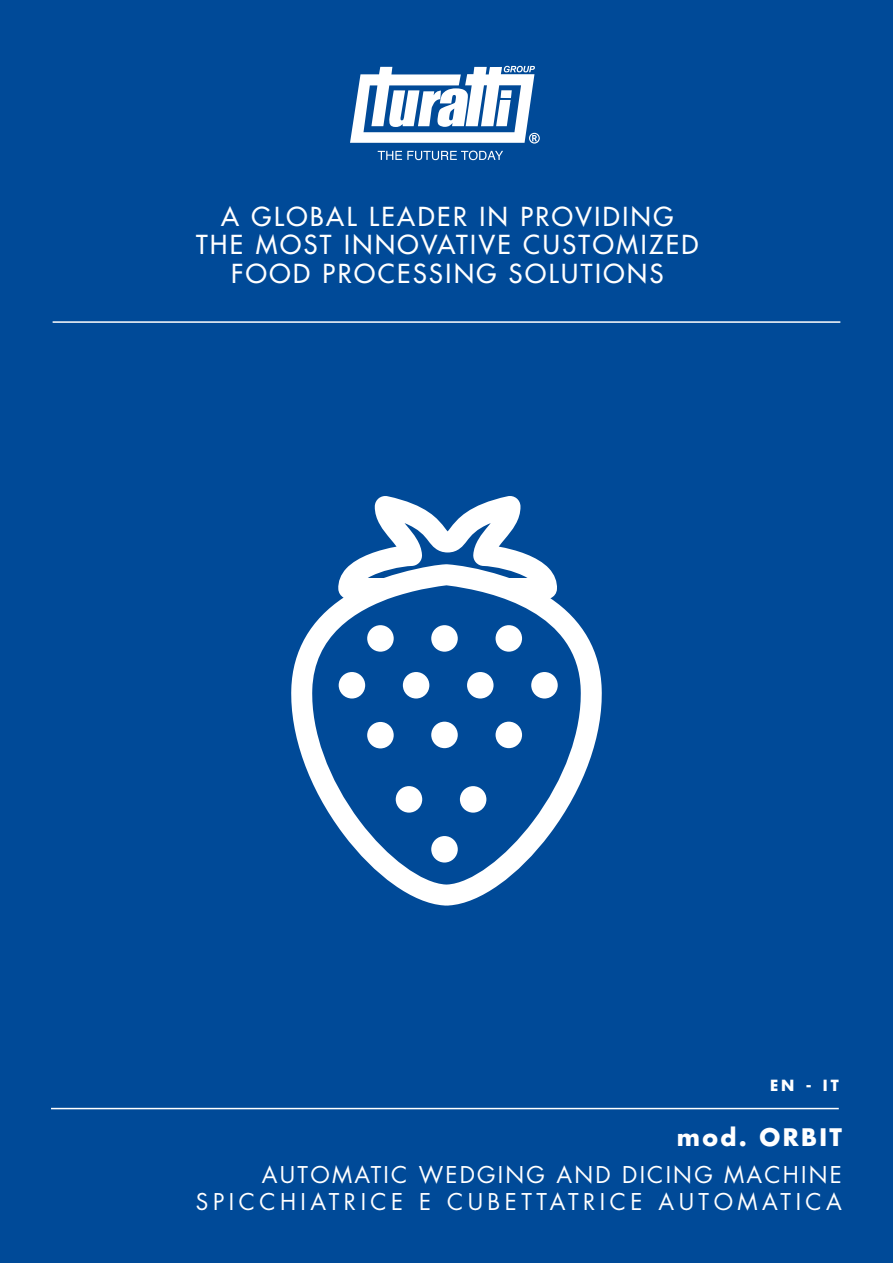
<style>
.page{position:relative;width:893px;height:1263px;background:#004a98}
.page>*{position:absolute;margin:0;border:0;box-sizing:border-box;transform-origin:0 0}
.t1{font:500 25.5px/28.5px "Futura Std";letter-spacing:.1em;color:#fff;text-align:center}
.t2{font:700 23.55px "Futura Std";letter-spacing:.1em;color:#fff}
.t3{font:22.5px "Futura Std";letter-spacing:.2em;color:#fff}
.t4{font:22.5px "Futura Std";letter-spacing:.1em;color:#fff}
.t5{font:700 15px "Futura Std";color:#fff}
</style>
<div class="page">
<hr style="left:53px;top:321px;width:787px;height:2px;background:#fff">
<hr style="left:51px;top:1108px;width:788px;height:1px;background:#fff">
<svg style="left:378px;top:151px;width:125px;height:9px"></svg>
<svg style="left:350px;top:66px;width:190px;height:78px"></svg>
<svg style="left:291px;top:496px;width:311px;height:409px"></svg>
<p class="t1" style="left:196px;top:202px;width:504px">A GLOBAL LEADER IN PROVIDING<br>THE MOST INNOVATIVE CUSTOMIZED<br>FOOD PROCESSING SOLUTIONS</p>
<p class="t5" style="left:770px;top:1075px;width:43px">EN -</p>
<p class="t5" style="left:823px;top:1075px;width:17px">IT</p>
<p class="t2" style="left:677px;top:1122px;width:167px">mod. ORBIT</p>
<p class="t4" style="left:262px;top:1161px;width:581px">AUTOMATIC WEDGING AND DICING MACHINE</p>
<p class="t3" style="left:196px;top:1188px;width:647px">SPICCHIATRICE E CUBETTATRICE AUTOMATICA</p>
</div>
